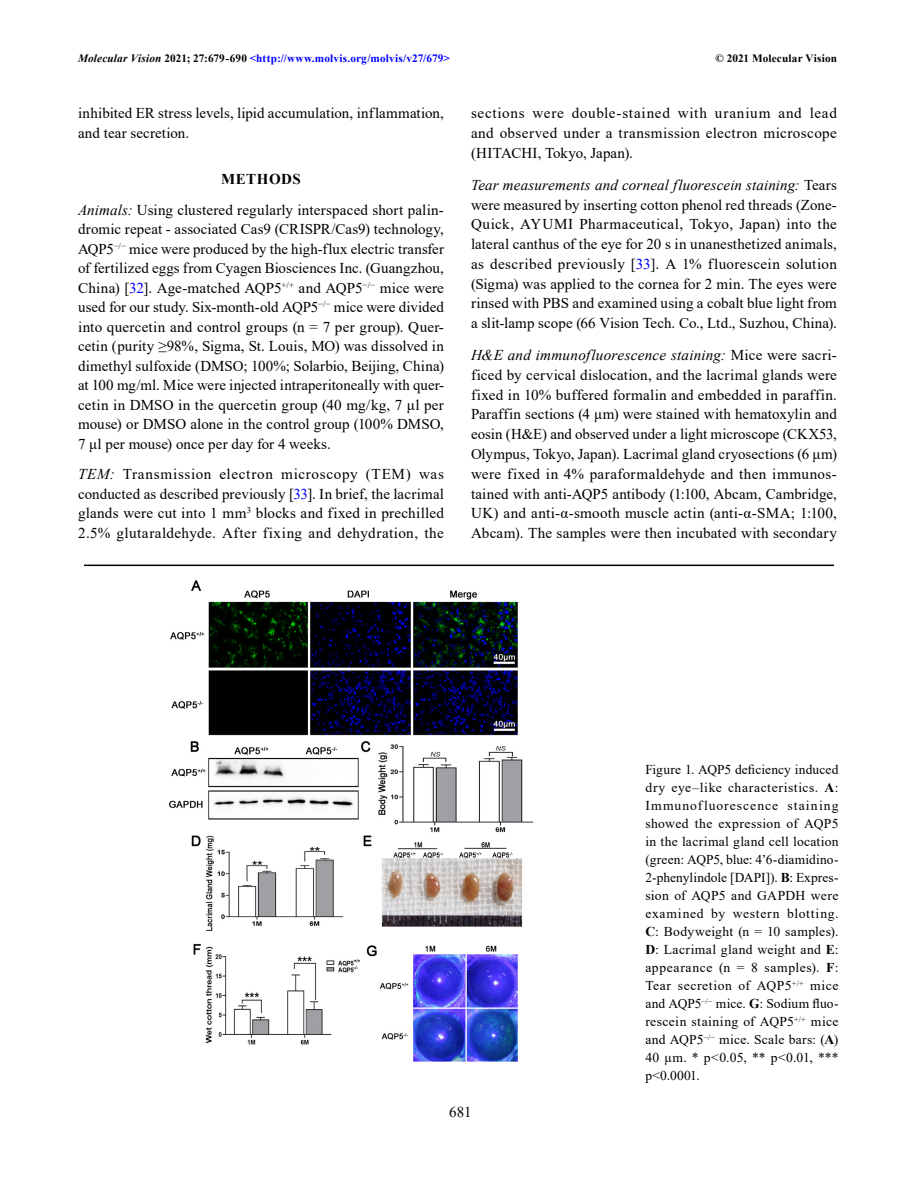
<style>
.page{position:relative;width:918px;height:1188px;background:#fff}
.page>*{position:absolute;margin:0;border:0;box-sizing:border-box;transform-origin:0 0}
.Para_No_Ind{font:15px/19.8px "Times New Roman";letter-spacing:.015em;color:#000;text-align:justify}
.Para_Ind{font:15px/19.5px "Times New Roman";letter-spacing:.005em;color:#000}
.t1{font:700 15px "Times New Roman";letter-spacing:.035em;color:#000}
.Folio{font:15px "Times New Roman";color:#000}
.Fig_Caption{font:13.5px/18px "Times New Roman";letter-spacing:.02em;color:#000;text-align:justify}
.Header_Align_Left{font:700 11.25px "Times New Roman";letter-spacing:.01em;color:#00f}
.Header_Align_Right{font:700 11.25px "Times New Roman";letter-spacing:.015em;color:#000}
.s1{font-style:italic;color:#000}
.s2{color:#000}
.s3{font-style:italic}
.s4{color:#00f}
.s5{font-weight:700}
</style>
<div class="page">
<img style="left:169px;top:580px;width:365px;height:482px">
<hr style="left:84px;top:565px;width:750px;height:1px;background:#000">
<p class="Header_Align_Left" style="left:78px;top:50px;width:374px"><span class="s1">Molecular Vision</span> <span class="s2">2021; 27:679-690</span> &lt;http://www.molvis.org/molvis/v27/679&gt;</p>
<p class="Header_Align_Right" style="left:715px;top:50px;width:123px">© 2021 Molecular Vision</p>
<p class="Para_Ind" style="left:78px;top:103px;width:367px">inhibited ER stress levels, lipid accumulation, inflammation, and tear secretion.</p>
<h1 class="t1" style="left:221px;top:168px;width:81px">METHODS</h1>
<p class="Para_No_Ind" style="left:78px;top:199px;width:368px"><span class="s3">Animals:</span> Using clustered regularly interspaced short palin&shy;dromic repeat - associated Cas9 (CRISPR/Cas9) technology, AQP5<sup>−/−</sup> mice were produced by the high-flux electric transfer of fertilized eggs from Cyagen Biosciences Inc. (Guangzhou, China) [<span class="s4">32</span>]. Age-matched AQP5<sup>+/+</sup> and AQP5<sup>−/−</sup> mice were used for our study. Six-month-old AQP5<sup>−/−</sup> mice were divided into quercetin and control groups (n = 7 per group). Quer&shy;cetin (purity ≥98%, Sigma, St. Louis, MO) was dissolved in dimethyl sulfoxide (DMSO; 100%; Solarbio, Beijing, China) at 100 mg/ml. Mice were injected intraperitoneally with quer&shy;cetin in DMSO in the quercetin group (40 mg/kg, 7 μl per mouse) or DMSO alone in the control group (100% DMSO, 7 μl per mouse) once per day for 4 weeks.</p>
<p class="Para_No_Ind" style="left:78px;top:464px;width:368px"><span class="s3">TEM:</span> Transmission electron microscopy (TEM) was conducted as described previously [<span class="s4">33</span>]. In brief, the lacrimal glands were cut into 1 mm<sup>3</sup> blocks and fixed in prechilled 2.5% glutaraldehyde. After fixing and dehydration, the</p>
<p class="Para_No_Ind" style="left:471px;top:103px;width:368px">sections were double-stained with uranium and lead and observed under a transmission electron microscope (HITACHI, Tokyo, Japan).</p>
<p class="Para_No_Ind" style="left:471px;top:174px;width:368px"><span class="s3">Tear measurements and corneal fluorescein staining:</span> Tears were measured by inserting cotton phenol red threads (Zone-Quick, AYUMI Pharmaceutical, Tokyo, Japan) into the lateral canthus of the eye for 20 s in unanesthetized animals, as described previously [<span class="s4">33</span>]. A 1% fluorescein solution (Sigma) was applied to the cornea for 2 min. The eyes were rinsed with PBS and examined using a cobalt blue light from a slit-lamp scope (66 Vision Tech. Co., Ltd., Suzhou, China).</p>
<p class="Para_No_Ind" style="left:471px;top:345px;width:368px"><span class="s3">H&amp;E and immunofluorescence staining:</span> Mice were sacri&shy;ficed by cervical dislocation, and the lacrimal glands were fixed in 10% buffered formalin and embedded in paraffin.<br>Paraffin sections (4 μm) were stained with hematoxylin and eosin (H&amp;E) and observed under a light microscope (CKX53, Olympus, Tokyo, Japan). Lacrimal gland cryosections (6 μm) were fixed in 4% paraformaldehyde and then immunos&shy;tained with anti-AQP5 antibody (1:100, Abcam, Cambridge, UK) and anti-α-smooth muscle actin (anti-α-SMA; 1:100, Abcam). The samples were then incubated with secondary</p>
<p class="Fig_Caption" style="left:645px;top:760px;width:195px">Figure 1. AQP5 deficiency induced dry eye–like characteristics. <span class="s5">A</span>:<br>Immunofluorescence staining showed the expression of AQP5 in the lacrimal gland cell location (green: AQP5, blue: 4’6-diamidino-2-phenylindole [DAPI]). <span class="s5">B</span>: Expres&shy;sion of AQP5 and GAPDH were examined by western blotting.<br><span class="s5">C</span>: Bodyweight (n = 10 samples).<br><span class="s5">D</span>: Lacrimal gland weight and <span class="s5">E</span>: appearance (n = 8 samples). <span class="s5">F</span>:<br>Tear secretion of AQP5<sup>+/+</sup> mice and AQP5<sup>−/−</sup> mice. <span class="s5">G</span>: Sodium fluo&shy;rescein staining of AQP5<sup>+/+</sup> mice and AQP5<sup>−/−</sup> mice. Scale bars: (<span class="s5">A</span>)<br>40 μm. * p&lt;0.05, ** p&lt;0.01, *** p&lt;0.0001.</p>
<p class="Folio" style="left:449px;top:1102px;width:24px">681</p>
</div>
